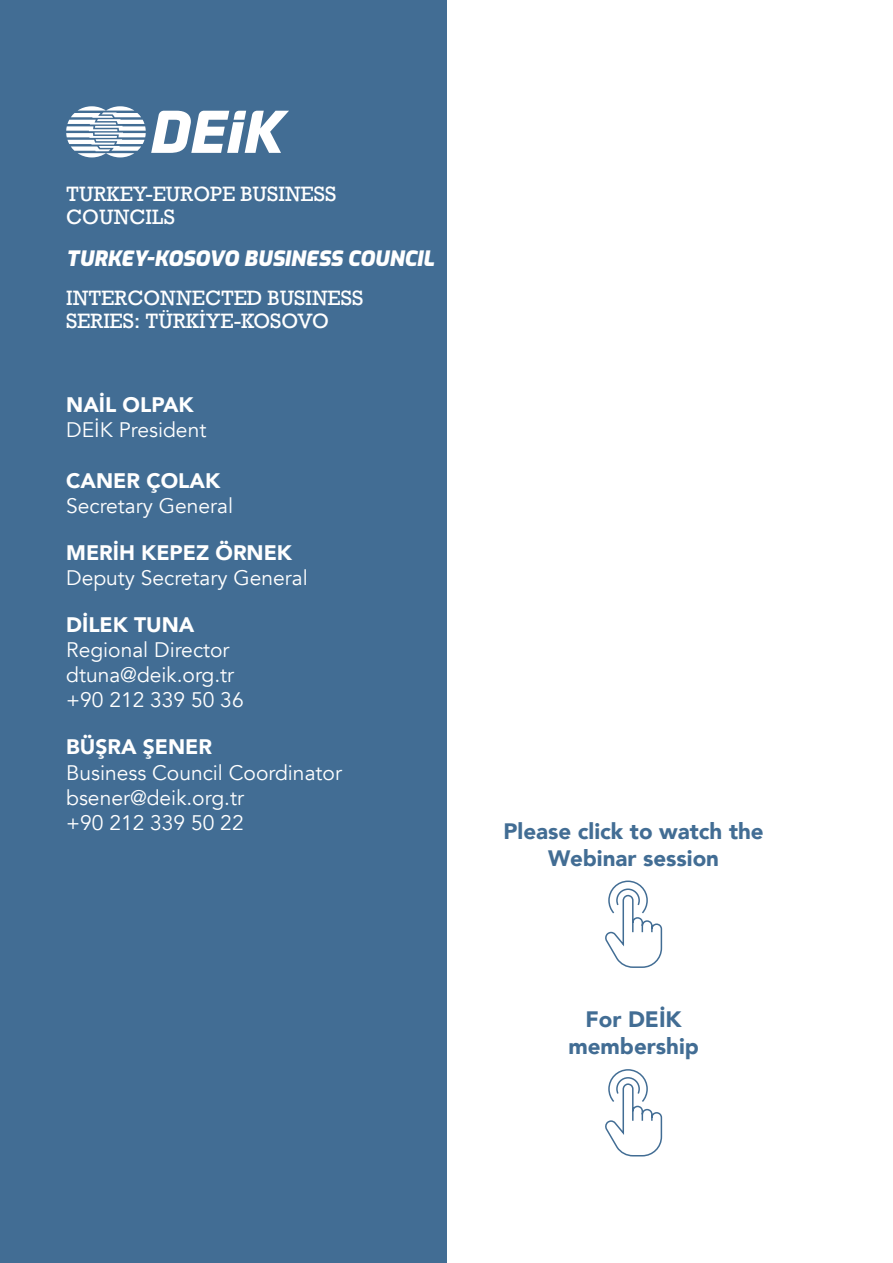
<style>
.page{position:relative;width:893px;height:1263px;background:#fff}
.page>*{position:absolute;margin:0;border:0;box-sizing:border-box;transform-origin:0 0}
.t1{font:900 22.35px/26.7px "Avenir";color:#426d94;text-align:center}
.t2{font:21px "Avenir";color:#fff}
.t3{font:900 21px "Avenir";color:#fff}
.t4{font:italic 900 21px "Exo";color:#fff}
.t5{font:19.5px/23.4px "Rockwell";color:#fff}
</style>
<div class="page">
<div style="left:0;top:0;width:446px;height:1263px;background:#426d94"></div>
<svg style="left:605px;top:1069px;width:58px;height:88px"></svg>
<svg style="left:605px;top:880px;width:58px;height:88px"></svg>
<svg style="left:66px;top:106px;width:223px;height:51px"></svg>
<p class="t5" style="left:66px;top:182px;width:272px">TURKEY-EUROPE BUSINESS<br>COUNCILS</p>
<p class="t4" style="left:66px;top:242px;width:370px">TURKEY-KOSOVO BUSINESS COUNCIL</p>
<p class="t5" style="left:66px;top:286px;width:299px">INTERCONNECTED BUSINESS<br>SERIES: TÜRKİYE-KOSOVO</p>
<p class="t3" style="left:66px;top:387px;width:129px">NAİL OLPAK</p>
<p class="t2" style="left:66px;top:418px;width:142px">DEİK President</p>
<p class="t3" style="left:66px;top:462px;width:155px">CANER ÇOLAK</p>
<p class="t2" style="left:66px;top:493px;width:168px">Secretary General</p>
<p class="t3" style="left:66px;top:534px;width:227px">MERİH KEPEZ ÖRNEK</p>
<p class="t2" style="left:66px;top:565px;width:243px">Deputy Secretary General</p>
<p class="t3" style="left:66px;top:606px;width:130px">DİLEK TUNA</p>
<p class="t2" style="left:66px;top:637px;width:165px">Regional Director</p>
<p class="t2" style="left:66px;top:662px;width:170px">dtuna@deik.org.tr</p>
<p class="t2" style="left:66px;top:688px;width:179px">+90 212 339 50 36</p>
<p class="t3" style="left:66px;top:729px;width:147px">BÜŞRA ŞENER</p>
<p class="t2" style="left:66px;top:760px;width:277px">Business Council Coordinator</p>
<p class="t2" style="left:66px;top:785px;width:179px">bsener@deik.org.tr</p>
<p class="t2" style="left:66px;top:810px;width:179px">+90 212 339 50 22</p>
<p class="t1" style="left:503px;top:817px;width:262px">Please click to watch the<br>Webinar session</p>
<p class="t1" style="left:585px;top:1006px;width:98px">For DEİK</p>
<p class="t1" style="left:568px;top:1032px;width:132px">membership</p>
</div>
